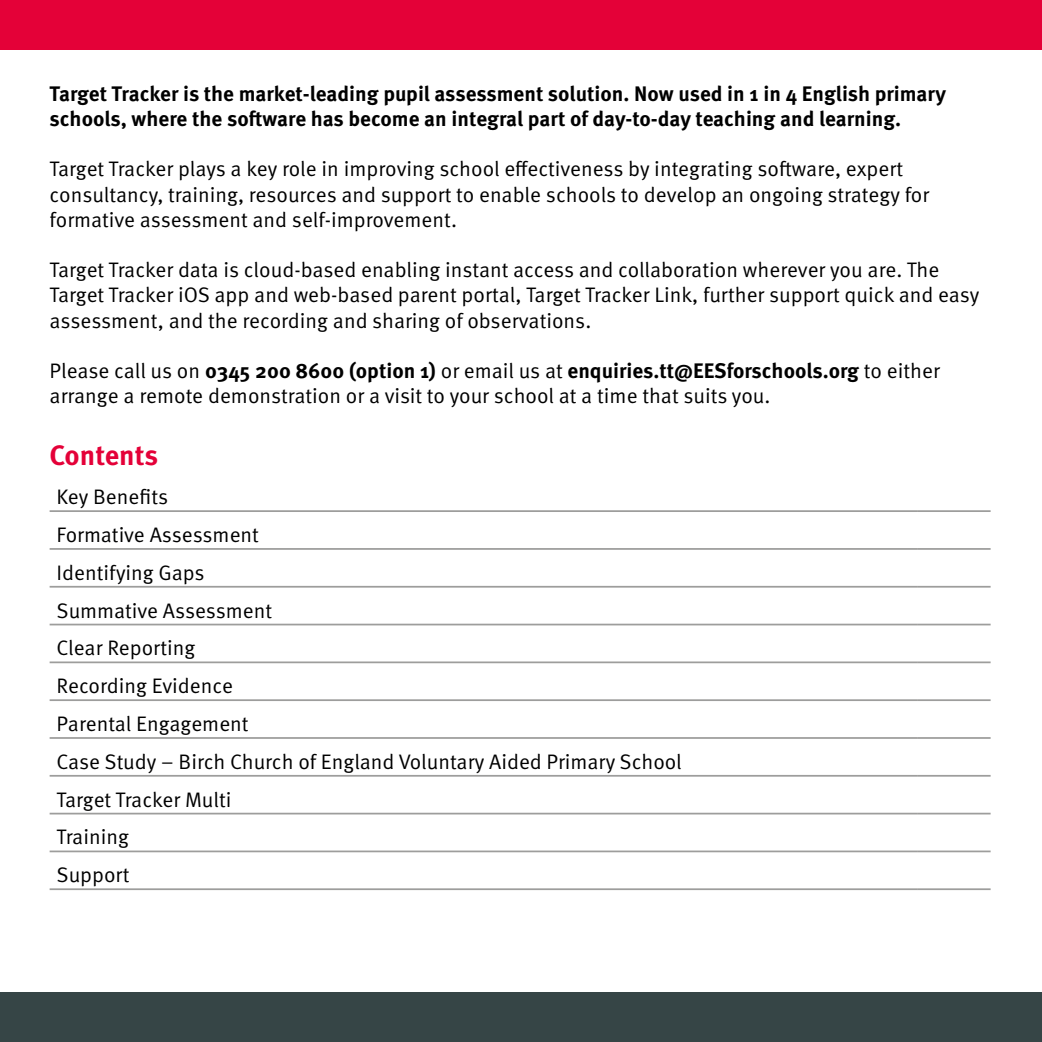
<style>
.page{position:relative;width:1042px;height:1042px;background:#fff}
.page>*{position:absolute;margin:0;border:0;box-sizing:border-box;transform-origin:0 0}
.t1{font:700 28px "Meta OT";color:#e40138}
.t2{font:21px/37.8px "Meta OT Norm";color:#000}
.t3{font:700 21px/25.2px "Meta OT";color:#000}
.s1{font-family:"Meta OT Norm";font-weight:400}
</style>
<div class="page">
<div style="left:0;top:0;width:1042px;height:50px;background:#e40138"></div>
<div style="left:0;top:992px;width:1042px;height:50px;background:#364546"></div>
<hr style="left:50px;top:510px;width:867px;height:2px;background:#9d9d9c">
<hr style="left:917px;top:510px;width:73px;height:2px;background:#9d9d9c">
<hr style="left:50px;top:548px;width:867px;height:2px;background:#9d9d9c">
<hr style="left:917px;top:548px;width:73px;height:2px;background:#9d9d9c">
<hr style="left:50px;top:586px;width:867px;height:1px;background:#9d9d9c">
<hr style="left:917px;top:586px;width:73px;height:1px;background:#9d9d9c">
<hr style="left:50px;top:624px;width:867px;height:1px;background:#9d9d9c">
<hr style="left:917px;top:624px;width:73px;height:1px;background:#9d9d9c">
<hr style="left:50px;top:661px;width:867px;height:2px;background:#9d9d9c">
<hr style="left:917px;top:661px;width:73px;height:2px;background:#9d9d9c">
<hr style="left:50px;top:699px;width:867px;height:2px;background:#9d9d9c">
<hr style="left:917px;top:699px;width:73px;height:2px;background:#9d9d9c">
<hr style="left:50px;top:737px;width:867px;height:2px;background:#9d9d9c">
<hr style="left:917px;top:737px;width:73px;height:2px;background:#9d9d9c">
<hr style="left:50px;top:775px;width:867px;height:1px;background:#9d9d9c">
<hr style="left:917px;top:775px;width:73px;height:1px;background:#9d9d9c">
<hr style="left:50px;top:813px;width:867px;height:1px;background:#9d9d9c">
<hr style="left:917px;top:813px;width:73px;height:1px;background:#9d9d9c">
<hr style="left:50px;top:850px;width:867px;height:2px;background:#9d9d9c">
<hr style="left:917px;top:850px;width:73px;height:2px;background:#9d9d9c">
<hr style="left:50px;top:888px;width:867px;height:2px;background:#9d9d9c">
<hr style="left:917px;top:888px;width:73px;height:2px;background:#9d9d9c">
<p class="t3" style="left:50px;top:81px;width:898px">Target Tracker is the market-leading pupil assessment solution. Now used in 1 in 4 English primary schools, where the software has become an integral part of day-to-day teaching and learning.</p>
<p class="t2" style="left:50px;top:157px;width:881px;line-height:25.2px">Target Tracker plays a key role in improving school effectiveness by integrating software, expert consultancy, training, resources and support to enable schools to develop an ongoing strategy for formative assessment and self-improvement.</p>
<p class="t2" style="left:50px;top:258px;width:931px;line-height:25.2px">Target Tracker data is cloud-based enabling instant access and collaboration wherever you are. The<br>Target Tracker iOS app and web-based parent portal, Target Tracker Link, further support quick and easy assessment, and the recording and sharing of observations.</p>
<p class="t3" style="left:50px;top:358px;width:892px"><span class="s1">Please call us on</span> 0345 200 8600 (option 1) <span class="s1">or email us at</span> enquiries.tt@EESforschools.org <span class="s1">to either</span></p>
<p class="t2" style="left:50px;top:377px;width:722px">arrange a remote demonstration or a visit to your school at a time that suits you.</p>
<h1 class="t1" style="left:50px;top:438px;width:110px">Contents</h1>
<p class="t2" style="left:57px;top:478px;width:627px">Key Benefits<br>Formative Assessment<br>Identifying Gaps<br>Summative Assessment<br>Clear Reporting<br>Recording Evidence<br>Parental Engagement<br>Case Study – Birch Church of England Voluntary Aided Primary School<br>Target Tracker Multi<br>Training<br>Support</p>
</div>
